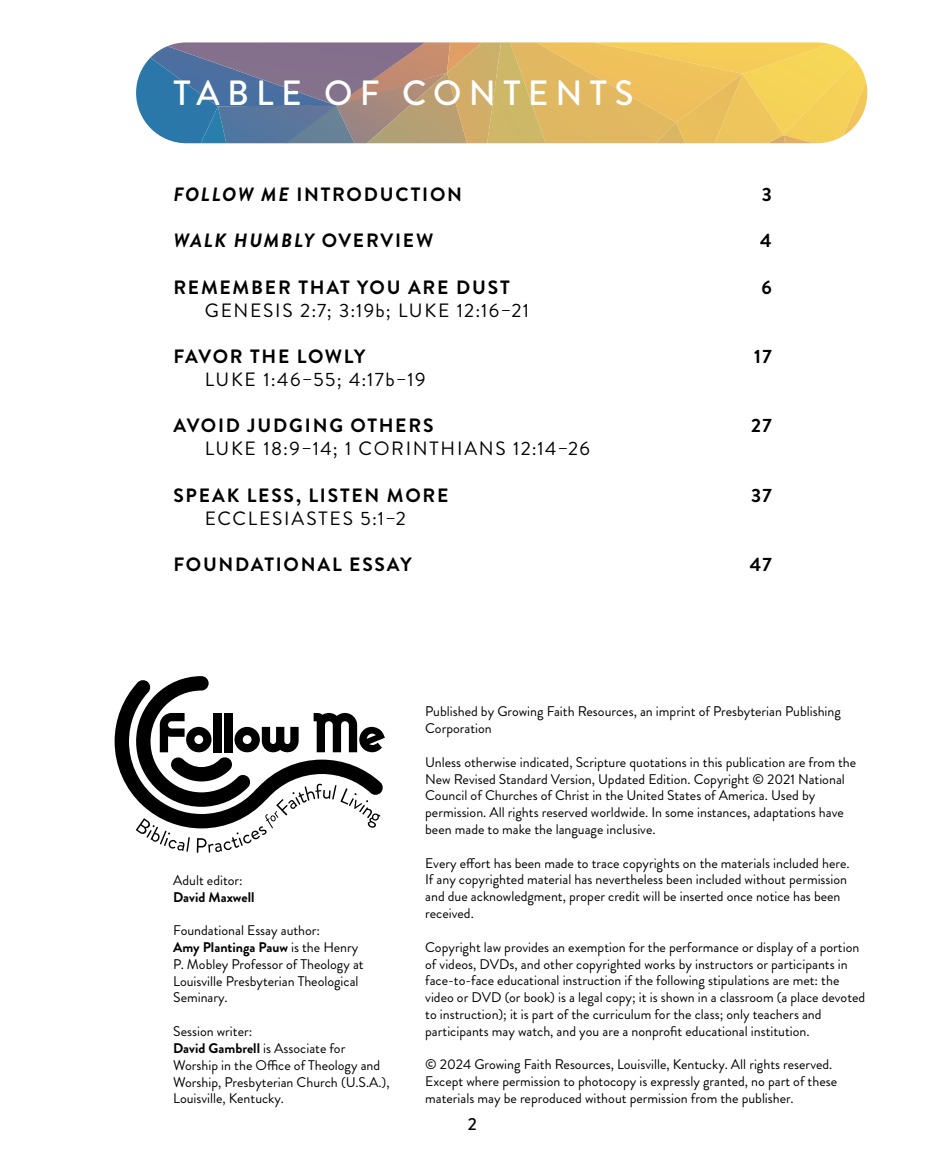
<style>
.page{position:relative;width:945px;height:1166px;background:#fff}
.page>*{position:absolute;margin:0;border:0;box-sizing:border-box;transform-origin:0 0}
.t1{font:500 35px "Brandon Grotesque";letter-spacing:.21em;color:#fff}
.t2{font:700 19.25px "Brandon Grotesque";letter-spacing:.09em;color:#000}
.t3{font:19.25px "Brandon Grotesque";letter-spacing:.085em;color:#000}
.t4{font:italic 700 19.25px "Brandon Grotesque";letter-spacing:.09em;color:#000}
.t5{font:500 17.5px "Brandon Grotesque";color:#000}
.t6{font:14px/16.8px "Brandon Grotesque";color:#000}
.t7{font:700 14px "Brandon Grotesque";color:#000}
.s1{font-style:italic}
.s2{font-style:normal}
.s3{font-weight:700}
</style>
<div class="page">
<svg style="left:136px;top:42px;width:731px;height:101px;background:#b8a678"></svg>
<svg style="left:115px;top:676px;width:270px;height:176px"></svg>
<h1 class="t1" style="left:173px;top:68px;width:462px">TABLE OF CONTENTS</h1>
<h2 class="t2" style="left:173px;top:181px;width:290px"><span class="s1">FOLLOW ME</span> INTRODUCTION</h2>
<h2 class="t2" style="left:762px;top:181px;width:12px">3</h2>
<h2 class="t4" style="left:173px;top:227px;width:262px">WALK HUMBLY <span class="s2">OVERVIEW</span></h2>
<h2 class="t2" style="left:760px;top:227px;width:13px">4</h2>
<h2 class="t2" style="left:173px;top:273px;width:338px">REMEMBER THAT YOU ARE DUST</h2>
<h2 class="t2" style="left:761px;top:273px;width:12px">6</h2>
<h2 class="t3" style="left:205px;top:297px;width:326px">GENESIS 2:7; 3:19b; LUKE 12:16–21</h2>
<h2 class="t2" style="left:173px;top:343px;width:193px">FAVOR THE LOWLY</h2>
<h2 class="t2" style="left:754px;top:343px;width:19px">17</h2>
<h2 class="t3" style="left:205px;top:366px;width:222px">LUKE 1:46–55; 4:17b–19</h2>
<h2 class="t2" style="left:173px;top:412px;width:262px">AVOID JUDGING OTHERS</h2>
<h2 class="t2" style="left:751px;top:412px;width:22px">27</h2>
<h2 class="t3" style="left:205px;top:435px;width:387px">LUKE 18:9–14; 1 CORINTHIANS 12:14–26</h2>
<h2 class="t2" style="left:173px;top:481px;width:277px">SPEAK LESS, LISTEN MORE</h2>
<h2 class="t2" style="left:751px;top:481px;width:22px">37</h2>
<h2 class="t3" style="left:205px;top:505px;width:203px">ECCLESIASTES 5:1–2</h2>
<h2 class="t2" style="left:173px;top:551px;width:240px">FOUNDATIONAL ESSAY</h2>
<h2 class="t2" style="left:750px;top:551px;width:23px">47</h2>
<p class="t6" style="left:173px;top:871px;width:71px">Adult editor:</p>
<p class="t7" style="left:173px;top:887px;width:83px">David Maxwell</p>
<p class="t6" style="left:173px;top:922px;width:192px">Foundational Essay author:<br><span class="s3">Amy Plantinga Pauw</span> is the Henry<br>P. Mobley Professor of Theology at<br>Louisville Presbyterian Theological<br>Seminary.</p>
<p class="t6" style="left:173px;top:1023px;width:218px">Session writer:<br><span class="s3">David Gambrell</span> is Associate for<br>Worship in the Office of Theology and<br>Worship, Presbyterian Church (U.S.A.),<br>Louisville, Kentucky.</p>
<p class="t6" style="left:425px;top:703px;width:417px">Published by Growing Faith Resources, an imprint of Presbyterian Publishing<br>Corporation</p>
<p class="t6" style="left:425px;top:753px;width:433px">Unless otherwise indicated, Scripture quotations in this publication are from the New Revised Standard Version, Updated Edition. Copyright © 2021 National Council of Churches of Christ in the United States of America. Used by permission. All rights reserved worldwide. In some instances, adaptations have been made to make the language inclusive.</p>
<p class="t6" style="left:425px;top:854px;width:426px">Every effort has been made to trace copyrights on the materials included here.<br>If any copyrighted material has nevertheless been included without permission and due acknowledgment, proper credit will be inserted once notice has been received.</p>
<p class="t6" style="left:425px;top:938px;width:442px">Copyright law provides an exemption for the performance or display of a portion of videos, DVDs, and other copyrighted works by instructors or participants in face-to-face educational instruction if the following stipulations are met: the video or DVD (or book) is a legal copy; it is shown in a classroom (a place devoted to instruction); it is part of the curriculum for the class; only teachers and participants may watch, and you are a nonprofit educational institution.</p>
<p class="t6" style="left:425px;top:1056px;width:413px">© 2024 Growing Faith Resources, Louisville, Kentucky. All rights reserved.<br>Except where permission to photocopy is expressly granted, no part of these materials may be reproduced without permission from the publisher.</p>
<p class="t5" style="left:468px;top:1111px;width:11px">2</p>
</div>
